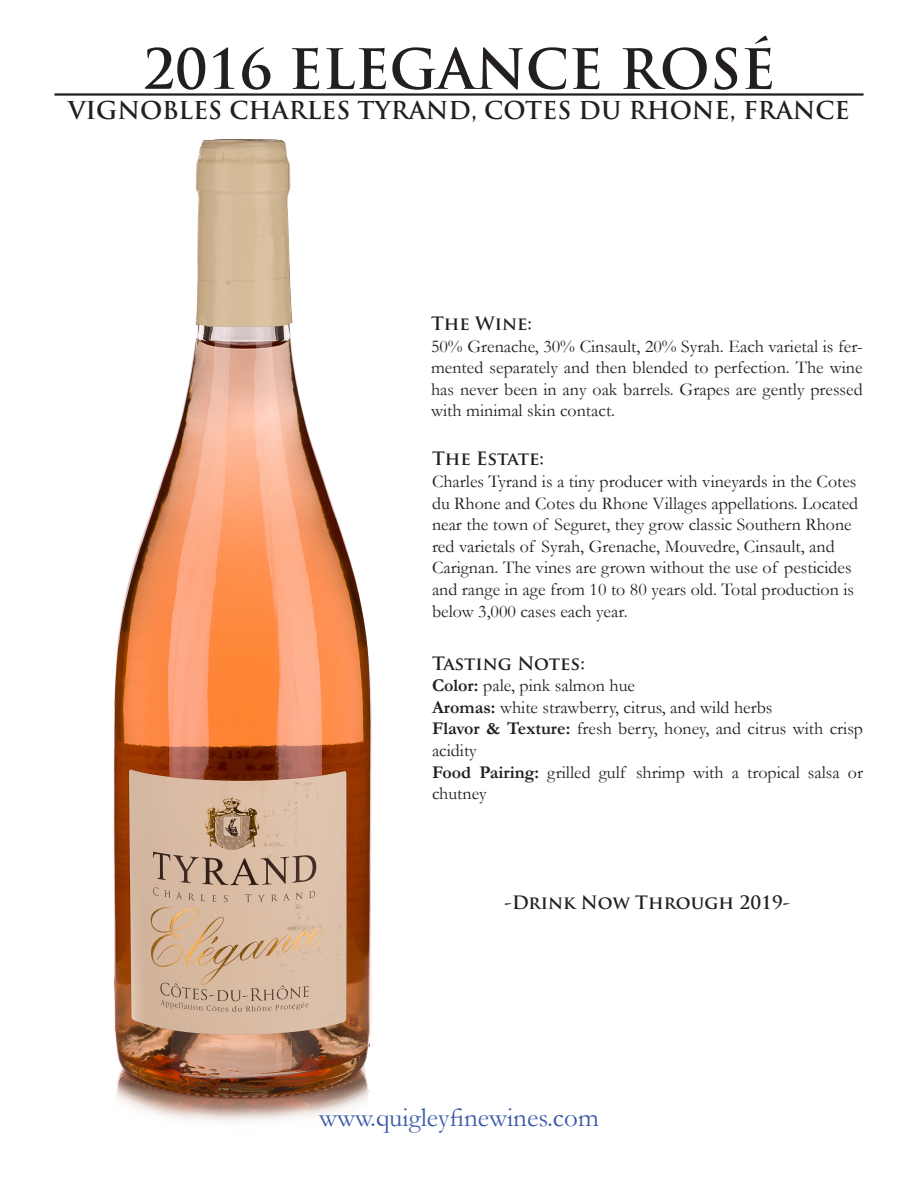
<style>
.page{position:relative;width:918px;height:1188px;background:#fff}
.page>*{position:absolute;margin:0;border:0;box-sizing:border-box;transform-origin:0 0}
.t1{font:700 54px "Trajan Pro";color:#231f20}
.t2{font:27px "Garamond";color:#3a59a7}
.t3{font:700 24px "Trajan Pro";color:#231f20}
.t4{font:18px/21.6px "Garamond";color:#231f20}
.t5{font:700 18px "Trajan Pro";color:#231f20}
.s1{font-weight:700}
</style>
<div class="page">
<img style="left:113px;top:139px;width:259px;height:982px">
<hr style="left:54px;top:93px;width:810px;height:3px;background:#231f20">
<p class="t1" style="left:143px;top:36px;width:634px">2016 ELEGANCE ROSÉ</p>
<p class="t3" style="left:68px;top:95px;width:783px">VIGNOBLES CHARLES TYRAND, COTES DU RHONE, FRANCE</p>
<p class="t5" style="left:431px;top:312px;width:103px">The Wine:</p>
<p class="t4" style="left:431px;top:335px;width:433px;text-align:justify">50% Grenache, 30% Cinsault, 20% Syrah. Each varietal is fer&shy;mented separately and then blended to perfection. The wine has never been in any oak barrels. Grapes are gently pressed with minimal skin contact.</p>
<p class="t5" style="left:432px;top:448px;width:114px">The Estate:</p>
<p class="t4" style="left:432px;top:470px;width:428px">Charles Tyrand is a tiny producer with vineyards in the Cotes du Rhone and Cotes du Rhone Villages appellations. Located near the town of Seguret, they grow classic Southern Rhone red varietals of Syrah, Grenache, Mouvedre, Cinsault, and Carignan. The vines are grown without the use of pesticides and range in age from 10 to 80 years old. Total production is below 3,000 cases each year.</p>
<p class="t5" style="left:432px;top:652px;width:154px">Tasting Notes:</p>
<p class="t4" style="left:432px;top:675px;width:205px"><span class="s1">Color:</span> pale, pink salmon hue</p>
<p class="t4" style="left:432px;top:696px;width:342px"><span class="s1">Aromas:</span> white strawberry, citrus, and wild herbs</p>
<p class="t4" style="left:432px;top:718px;width:433px"><span class="s1">Flavor &amp; Texture:</span> fresh berry, honey, and citrus with crisp acidity</p>
<p class="t4" style="left:432px;top:761px;width:433px"><span class="s1">Food Pairing:</span> grilled gulf shrimp with a tropical salsa or chutney</p>
<p class="t5" style="left:505px;top:891px;width:287px">-Drink Now Through 2019-</p>
<p class="t2" style="left:319px;top:1101px;width:281px">www.quigleyfinewines.com</p>
</div>
